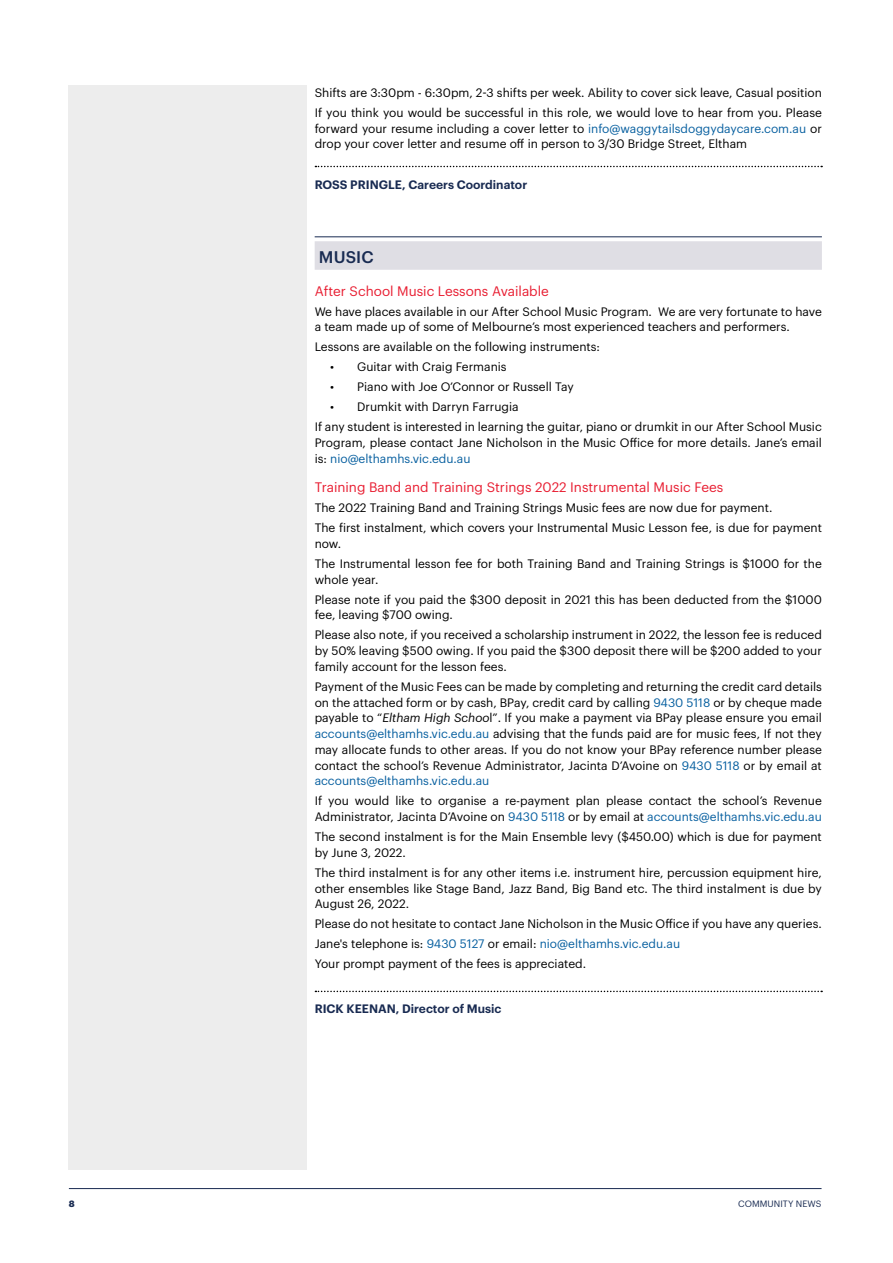
<style>
.page{position:relative;width:893px;height:1263px;background:#fff}
.page>*{position:absolute;margin:0;border:0;box-sizing:border-box;transform-origin:0 0}
.t1{font:500 16.5px "Graphik";letter-spacing:.005em;color:#192b52}
.t2{font:13.5px "Graphik";color:#e81d31}
.t3{font:12px/15.8px "Graphik";color:#000}
.t4{font:600 12px "Graphik";color:#192b52}
.t5{font:9px "Graphik";letter-spacing:.005em;color:#192b52}
.t6{font:700 9px "Graphik";color:#192b52}
.s1{color:#0860a0}
.s2{font-style:italic}
</style>
<div class="page">
<hr style="left:69px;top:1188px;width:752px;height:1px;background:#192b52">
<div style="left:68px;top:85px;width:239px;height:1084px;background:#ededed"></div>
<svg style="left:315px;top:166px;width:507px;height:1px"></svg>
<hr style="left:315px;top:237px;width:507px;height:1px;background:#192b52">
<div style="left:315px;top:241px;width:507px;height:29px;background:#dfdee4"></div>
<svg style="left:315px;top:991px;width:507px;height:1px"></svg>
<p class="t3" style="left:315px;top:82px;width:509px;line-height:20px">Shifts are 3:30pm - 6:30pm, 2-3 shifts per week. Ability to cover sick leave, Casual position<br>If you think you would be successful in this role, we would love to hear from you. Please</p>
<p class="t3" style="left:315px;top:119px;width:509px">forward your resume including a cover letter to <span class="s1">info@waggytailsdoggydaycare.com.au</span> or drop your cover letter and resume off in person to 3/30 Bridge Street, Eltham</p>
<p class="t4" style="left:315px;top:175px;width:214px">ROSS PRINGLE, Careers Coordinator</p>
<h1 class="t1" style="left:319px;top:244px;width:56px">MUSIC</h1>
<p class="t2" style="left:315px;top:280px;width:236px">After School Music Lessons Available</p>
<p class="t3" style="left:315px;top:302px;width:509px">We have places available in our After School Music Program. We are very fortunate to have a team made up of some of Melbourne’s most experienced teachers and performers.</p>
<p class="t3" style="left:315px;top:338px;width:287px">Lessons are available on the following instruments:</p>
<p class="t3" style="left:330px;top:358px;width:178px">• Guitar with Craig Fermanis</p>
<p class="t3" style="left:330px;top:378px;width:245px">• Piano with Joe O’Connor or Russell Tay</p>
<p class="t3" style="left:315px;top:396px;width:509px;line-height:20px;text-indent:16px">• Drumkit with Darryn Farrugia<br>If any student is interested in learning the guitar, piano or drumkit in our After School Music</p>
<p class="t3" style="left:315px;top:434px;width:509px">Program, please contact Jane Nicholson in the Music Office for more details. Jane’s email is: <span class="s1">nio@elthamhs.vic.edu.au</span></p>
<p class="t2" style="left:315px;top:477px;width:410px">Training Band and Training Strings 2022 Instrumental Music Fees</p>
<p class="t3" style="left:315px;top:497px;width:509px;line-height:20px">The 2022 Training Band and Training Strings Music fees are now due for payment.<br>The first instalment, which covers your Instrumental Music Lesson fee, is due for payment</p>
<p class="t3" style="left:315px;top:532px;width:509px;line-height:20px">now.<br>The Instrumental lesson fee for both Training Band and Training Strings is $1000 for the</p>
<p class="t3" style="left:315px;top:568px;width:509px;line-height:20px">whole year.<br>Please note if you paid the $300 deposit in 2021 this has been deducted from the $1000</p>
<p class="t3" style="left:315px;top:604px;width:509px;line-height:20px">fee, leaving $700 owing.<br>Please also note, if you received a scholarship instrument in 2022, the lesson fee is reduced</p>
<p class="t3" style="left:315px;top:642px;width:509px">by 50% leaving $500 owing. If you paid the $300 deposit there will be $200 added to your family account for the lesson fees.</p>
<p class="t3" style="left:315px;top:678px;width:509px;text-align:justify">Payment of the Music Fees can be made by completing and returning the credit card details on the attached form or by cash, BPay, credit card by calling <span class="s1">9430 5118</span> or by cheque made payable to “<span class="s2">Eltham High Schoo</span>l”. If you make a payment via BPay please ensure you email <span class="s1">accounts@elthamhs.vic.edu.au</span> advising that the funds paid are for music fees, If not they may allocate funds to other areas. If you do not know your BPay reference number please contact the school’s Revenue Administrator, Jacinta D’Avoine on <span class="s1">9430 5118</span> or by email at <span class="s1">accounts@elthamhs.vic.edu.au</span></p>
<p class="t3" style="left:315px;top:792px;width:509px">If you would like to organise a re-payment plan please contact the school’s Revenue<br>Administrator, Jacinta D’Avoine on <span class="s1">9430 5118</span> or by email at <span class="s1">accounts@elthamhs.vic.edu.au</span></p>
<p class="t3" style="left:315px;top:828px;width:509px">The second instalment is for the Main Ensemble levy ($450.00) which is due for payment by June 3, 2022.</p>
<p class="t3" style="left:315px;top:863px;width:509px;text-align:justify">The third instalment is for any other items i.e. instrument hire, percussion equipment hire, other ensembles like Stage Band, Jazz Band, Big Band etc. The third instalment is due by August 26, 2022.</p>
<p class="t3" style="left:315px;top:913px;width:509px;line-height:20px">Please do not hesitate to contact Jane Nicholson in the Music Office if you have any queries.<br>Jane's telephone is: <span class="s1">9430 5127</span> or email: <span class="s1">nio@elthamhs.vic.edu.au<br></span>Your prompt payment of the fees is appreciated.</p>
<p class="t4" style="left:315px;top:1000px;width:188px">RICK KEENAN, Director of Music</p>
<p class="t6" style="left:69px;top:1196px;width:7px">8</p>
<p class="t5" style="left:738px;top:1196px;width:85px">COMMUNITY NEWS</p>
</div>
